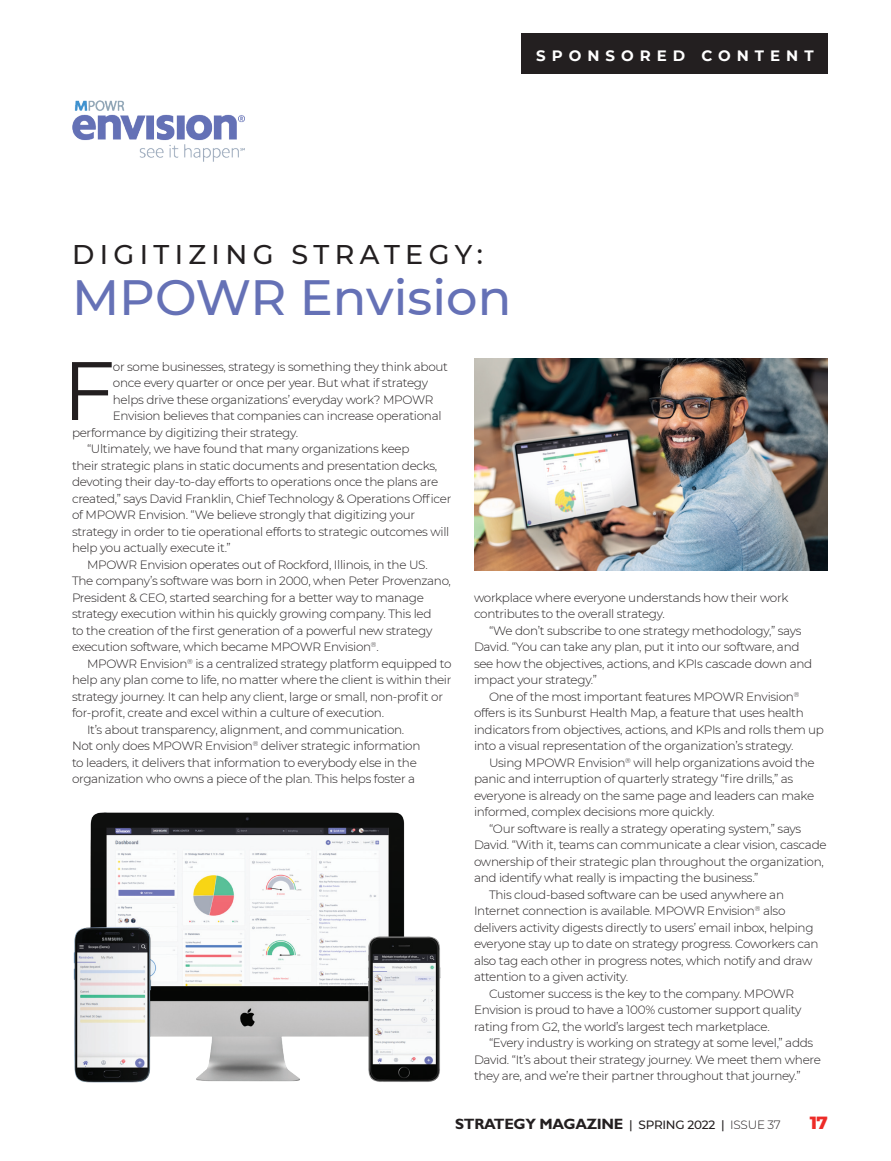
<style>
.page{position:relative;width:891px;height:1161px;background:#fff}
.page>*{position:absolute;margin:0;border:0;box-sizing:border-box;transform-origin:0 0}
.SPONSORED_CONTENT_BT{font:82.65px "Montserrat";color:#231f20}
.t1{font:500 49.5px "Montserrat";color:#6571b6}
.t2{font:500 27px "Montserrat";letter-spacing:.2em;color:#231f20}
.t3{font:800 18px "Montserrat";color:#ed2b27}
.t4{font:700 15px "Gill Sans";letter-spacing:-.02em;color:#231f20}
.t5{font:700 15px "Montserrat";letter-spacing:.4em;color:#fff}
.BT{font:300 12px/16.5px "Montserrat";letter-spacing:-.025em;color:#231f20}
.SPONSORED_CONTENT_BT-2{font:300 12px "Montserrat";letter-spacing:-.025em;color:#231f20}
.s1{font-family:"Montserrat";font-weight:500;font-size:12px}
.s2{font-family:"Montserrat";font-weight:300;font-size:12px}
</style>
<div class="page">
<div style="left:522px;top:33px;width:306px;height:41px;background:#231f20"></div>
<img style="left:72px;top:100px;width:173px;height:62px">
<img style="left:474px;top:359px;width:354px;height:212px">
<img style="left:73px;top:812px;width:368px;height:271px">
<p class="t5" style="left:536px;top:45px;width:279px">SPONSORED CONTENT</p>
<p class="t2" style="left:72px;top:236px;width:412px">DIGITIZING STRATEGY:</p>
<p class="t1" style="left:72px;top:263px;width:441px">MPOWR Envision</p>
<p class="SPONSORED_CONTENT_BT" style="left:63px;top:334px;width:54px">F</p>
<p class="SPONSORED_CONTENT_BT-2" style="left:113px;top:358px;width:337px">or some businesses, strategy is something they think about</p>
<p class="SPONSORED_CONTENT_BT-2" style="left:113px;top:375px;width:317px">once every quarter or once per year. But what if strategy</p>
<p class="SPONSORED_CONTENT_BT-2" style="left:113px;top:391px;width:322px">helps drive these organizations’ everyday work? MPOWR</p>
<p class="SPONSORED_CONTENT_BT-2" style="left:113px;top:408px;width:330px">Envision believes that companies can increase operational</p>
<p class="SPONSORED_CONTENT_BT-2" style="left:72px;top:424px;width:228px">performance by digitizing their strategy.</p>
<p class="BT" style="left:72px;top:440px;width:381px;text-indent:15px">“Ultimately, we have found that many organizations keep<br>their strategic plans in static documents and presentation decks, devoting their day-to-day efforts to operations once the plans are created,” says David Franklin, Chief Technology &amp; Operations Officer of MPOWR Envision. “We believe strongly that digitizing your strategy in order to tie operational efforts to strategic outcomes will help you actually execute it.”</p>
<p class="BT" style="left:72px;top:556px;width:381px;text-indent:15px">MPOWR Envision operates out of Rockford, Illinois, in the US.<br>The company’s software was born in 2000, when Peter Provenzano, President &amp; CEO, started searching for a better way to manage strategy execution within his quickly growing company. This led<br>to the creation of the first generation of a powerful new strategy execution software, which became MPOWR Envision<sup>®</sup>.</p>
<p class="BT" style="left:72px;top:655px;width:381px;text-indent:15px">MPOWR Envision<sup>®</sup> is a centralized strategy platform equipped to help any plan come to life, no matter where the client is within their strategy journey. It can help any client, large or small, non-profit or for-profit, create and excel within a culture of execution.</p>
<p class="BT" style="left:72px;top:721px;width:350px;text-align:center">It’s about transparency, alignment, and communication.<br>Not only does MPOWR Envision<sup>®</sup> deliver strategic information to leaders, it delivers that information to everybody else in the organization who owns a piece of the plan. This helps foster a</p>
<p class="BT" style="left:474px;top:589px;width:316px">workplace where everyone understands how their work contributes to the overall strategy.</p>
<p class="BT" style="left:474px;top:622px;width:340px;text-indent:15px">“We don’t subscribe to one strategy methodology,” says David. “You can take any plan, put it into our software, and see how the objectives, actions, and KPIs cascade down and impact your strategy.”</p>
<p class="BT" style="left:474px;top:688px;width:352px;text-indent:15px">One of the most important features MPOWR Envision<sup>® </sup>offers is its Sunburst Health Map, a feature that uses health indicators from objectives, actions, and KPIs and rolls them up into a visual representation of the organization’s strategy.</p>
<p class="BT" style="left:474px;top:754px;width:342px;text-indent:15px">Using MPOWR Envision<sup>®</sup> will help organizations avoid the panic and interruption of quarterly strategy “fire drills,” as everyone is already on the same page and leaders can make informed, complex decisions more quickly.</p>
<p class="BT" style="left:474px;top:820px;width:354px;text-indent:15px">“Our software is really a strategy operating system,” says David. “With it, teams can communicate a clear vision, cascade ownership of their strategic plan throughout the organization, and identify what really is impacting the business.”</p>
<p class="BT" style="left:474px;top:886px;width:346px;text-indent:15px">This cloud-based software can be used anywhere an Internet connection is available. MPOWR Envision<sup>®</sup> also delivers activity digests directly to users’ email inbox, helping everyone stay up to date on strategy progress. Coworkers can also tag each other in progress notes, which notify and draw attention to a given activity.</p>
<p class="BT" style="left:474px;top:985px;width:329px;text-indent:15px">Customer success is the key to the company. MPOWR<br>Envision is proud to have a 100% customer support quality rating from G2, the world’s largest tech marketplace.</p>
<p class="BT" style="left:474px;top:1034px;width:349px;text-indent:15px">“Every industry is working on strategy at some level,” adds<br>David. “It’s about their strategy journey. We meet them where they are, and we’re their partner throughout that journey.”</p>
<p class="t4" style="left:455px;top:1115px;width:327px">STRATEGY MAGAZINE <span class="s1">| SPRING 2022 |</span> <span class="s2">ISSUE 37</span></p>
<h3 class="t3" style="left:810px;top:1109px;width:20px">17</h3>
</div>
